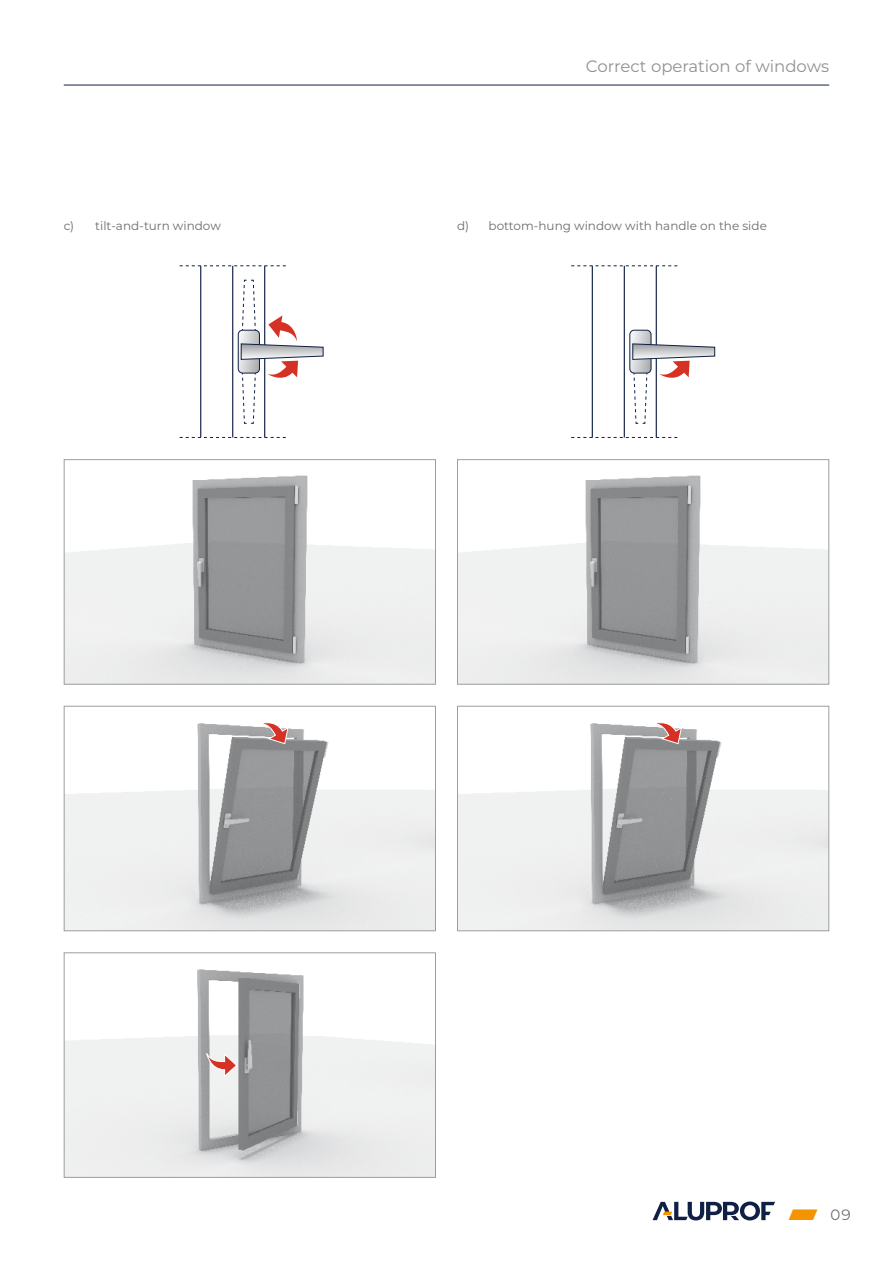
<style>
.page{position:relative;width:893px;height:1263px;background:#fff}
.page>*{position:absolute;margin:0;border:0;box-sizing:border-box;transform-origin:0 0}
.t1{font:16.5px "Aluprof Sans";color:#8f9193}
.t2{font:15px "Aluprof Sans";color:#707172}
.t3{font:12px "Aluprof Sans";color:#6b6c6e}
.s1{font-weight:700;color:#f39400}
</style>
<div class="page">
<hr style="left:64px;top:85px;width:765px;height:1px;background:#101f44">
<svg style="left:653px;top:1201px;width:122px;height:19px"></svg>
<svg style="left:180px;top:265px;width:106px;height:1px"></svg>
<svg style="left:180px;top:437px;width:106px;height:1px"></svg>
<hr style="left:200px;top:266px;width:1px;height:171px;background:#101f44">
<hr style="left:232px;top:266px;width:1px;height:171px;background:#101f44">
<hr style="left:264px;top:266px;width:1px;height:171px;background:#101f44">
<svg style="left:238px;top:279px;width:86px;height:145px"></svg>
<img style="left:66px;top:475px;width:368px;height:208px">
<div style="left:64px;top:459px;width:372px;height:226px;border:1px solid #9c9e9f"></div>
<img style="left:66px;top:723px;width:368px;height:206px">
<div style="left:64px;top:706px;width:372px;height:225px;border:1px solid #9c9e9f"></div>
<svg style="left:259px;top:722px;width:30px;height:23px"></svg>
<img style="left:66px;top:969px;width:368px;height:207px">
<div style="left:64px;top:952px;width:372px;height:226px;border:1px solid #9c9e9f"></div>
<svg style="left:206px;top:1052px;width:32px;height:26px"></svg>
<img style="left:459px;top:475px;width:368px;height:208px">
<div style="left:457px;top:459px;width:372px;height:226px;border:1px solid #9c9e9f"></div>
<svg style="left:571px;top:265px;width:106px;height:1px"></svg>
<svg style="left:571px;top:437px;width:106px;height:1px"></svg>
<hr style="left:592px;top:266px;width:1px;height:171px;background:#101f44">
<hr style="left:624px;top:266px;width:1px;height:171px;background:#101f44">
<hr style="left:656px;top:266px;width:1px;height:171px;background:#101f44">
<div style="left:629px;top:330px;width:22px;height:43px;border:1px solid #101f44;border-radius:4px"></div>
<svg style="left:630px;top:330px;width:85px;height:94px"></svg>
<img style="left:459px;top:723px;width:368px;height:206px">
<div style="left:457px;top:706px;width:372px;height:225px;border:1px solid #9c9e9f"></div>
<svg style="left:652px;top:722px;width:30px;height:23px"></svg>
<h1 class="t1" style="left:586px;top:55px;width:245px">Correct operation of windows</h1>
<p class="t3" style="left:64px;top:218px;width:159px">c) tilt-and-turn window</p>
<p class="t3" style="left:457px;top:218px;width:311px">d) bottom-hung window with handle on the side</p>
<p class="t2" style="left:789px;top:1204px;width:64px"><span class="s1">⸠</span> 09</p>
</div>
